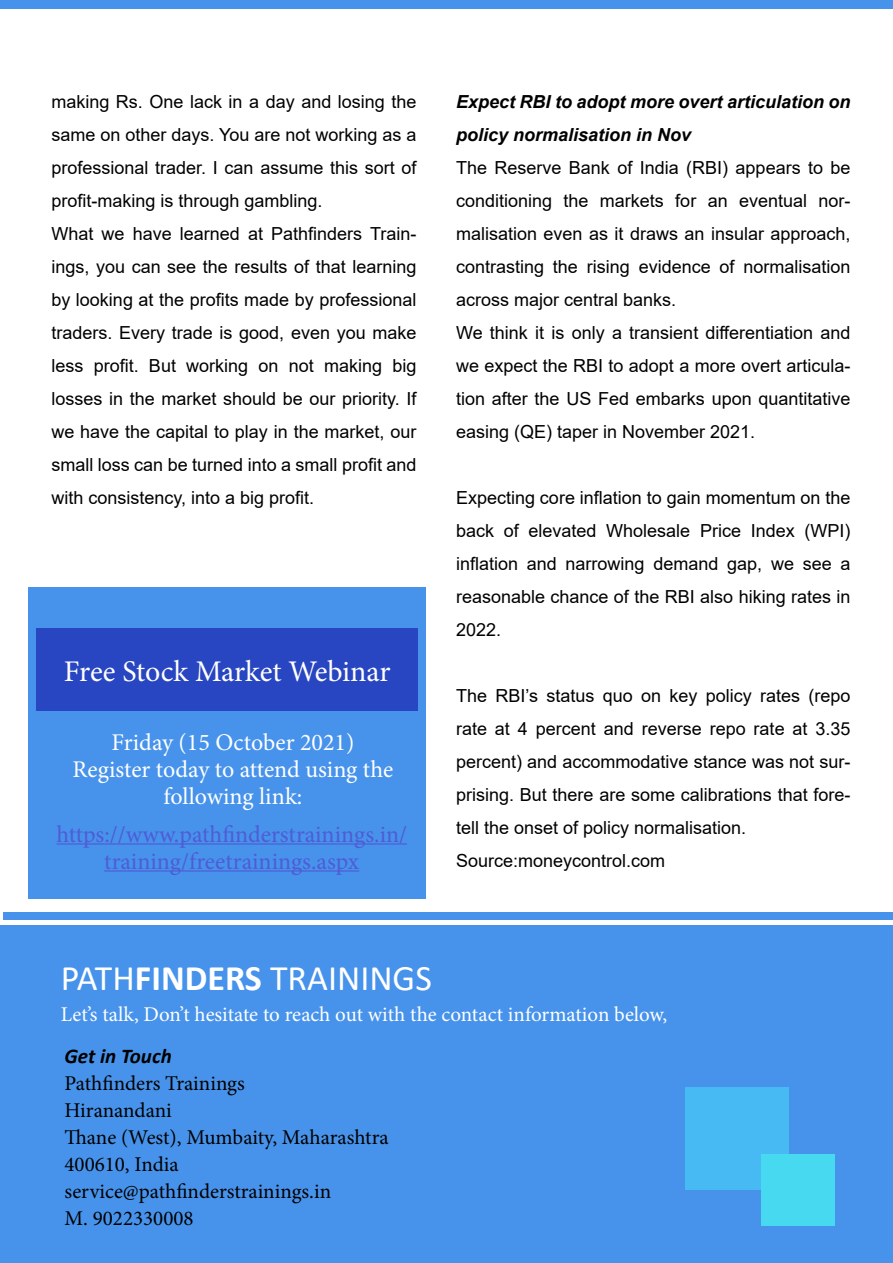
<style>
.page{position:relative;width:893px;height:1263px;background:#fff}
.page>*{position:absolute;margin:0;border:0;box-sizing:border-box;transform-origin:0 0}
.t1{font:36px "Calibri";color:#fff}
.t2{font:30px "Minion Pro";letter-spacing:-.01em;color:#fff}
.t3{font:24px/27px "Minion Pro";color:#fff;text-align:center}
.t4{font:24px/27px "Minion Pro";color:#4f5cd6;text-align:center}
.t5{font:21px/27px "Minion Pro";color:#000}
.t6{font:21px "Minion Pro";color:#fff}
.t7{font:italic 700 21px "Calibri";color:#000}
.t8{font:18px/33px "Arial";color:#000;text-align:justify}
.t9{font:italic 700 18px/33px "Arial";color:#000}
.s1{font-weight:700}
</style>
<div class="page">
<div style="left:0;top:0;width:893px;height:8px;background:#4793eb"></div>
<div style="left:0;top:926px;width:893px;height:337px;background:#4793eb"></div>
<div style="left:3px;top:912px;width:890px;height:7px;background:#4793eb"></div>
<div style="left:685px;top:1087px;width:103px;height:102px;background:#47baf3"></div>
<div style="left:761px;top:1154px;width:73px;height:71px;background:#47d9ef"></div>
<div style="left:28px;top:587px;width:398px;height:311px;background:#4793eb"></div>
<div style="left:37px;top:629px;width:381px;height:82px;background:#2946c2"></div>
<hr style="left:57px;top:843px;width:350px;height:1px;background:#4f5cd6">
<hr style="left:104px;top:870px;width:255px;height:1px;background:#4f5cd6">
<p class="t8" style="left:51px;top:85px;width:367px">making Rs. One lack in a day and losing the same on other days. You are not working as a professional trader. I can assume this sort of profit-making is through gambling.</p>
<p class="t8" style="left:51px;top:217px;width:367px">What we have learned at Pathfinders Train&shy;ings, you can see the results of that learning by looking at the profits made by professional traders. Every trade is good, even you make less profit. But working on not making big losses in the market should be our priority. If we have the capital to play in the market, our small loss can be turned into a small profit and with consistency, into a big profit.</p>
<p class="t2" style="left:64px;top:651px;width:328px">Free Stock Market Webinar</p>
<p class="t3" style="left:112px;top:728px;width:244px">Friday (15 October 2021)</p>
<p class="t3" style="left:73px;top:755px;width:322px">Register today to attend using the following link:</p>
<p class="t4" style="left:57px;top:820px;width:352px">https://www.pathfinderstrainings.in/ training/freetrainings.aspx</p>
<p class="t9" style="left:456px;top:86px;width:396px">Expect RBI to adopt more overt articulation on policy normalisation in Nov</p>
<p class="t8" style="left:456px;top:151px;width:396px">The Reserve Bank of India (RBI) appears to be conditioning the markets for an eventual nor&shy;malisation even as it draws an insular approach, contrasting the rising evidence of normalisation across major central banks.</p>
<p class="t8" style="left:456px;top:316px;width:396px">We think it is only a transient differentiation and we expect the RBI to adopt a more overt articula&shy;tion after the US Fed embarks upon quantitative easing (QE) taper in November 2021.</p>
<p class="t8" style="left:456px;top:481px;width:396px">Expecting core inflation to gain momentum on the back of elevated Wholesale Price Index (WPI) inflation and narrowing demand gap, we see a reasonable chance of the RBI also hiking rates in 2022.</p>
<p class="t8" style="left:456px;top:679px;width:396px">The RBI’s status quo on key policy rates (repo rate at 4 percent and reverse repo rate at 3.35 percent) and accommodative stance was not sur&shy;prising. But there are some calibrations that fore&shy;tell the onset of policy normalisation.</p>
<p class="t8" style="left:456px;top:844px;width:211px">Source:moneycontrol.com</p>
<p class="t1" style="left:61px;top:953px;width:372px">PATH<span class="s1">FINDERS</span> TRAININGS</p>
<p class="t6" style="left:61px;top:1000px;width:608px">Let’s talk, Don’t hesitate to reach out with the contact information below,</p>
<p class="t7" style="left:64px;top:1041px;width:109px">Get in Touch</p>
<p class="t5" style="left:64px;top:1070px;width:182px">Pathfinders Trainings</p>
<p class="t5" style="left:64px;top:1097px;width:109px">Hiranandani</p>
<p class="t5" style="left:64px;top:1124px;width:326px">Thane (West), Mumbaity, Maharashtra<br>400610, India</p>
<p class="t5" style="left:64px;top:1178px;width:268px">service@pathfinderstrainings.in</p>
<p class="t5" style="left:64px;top:1205px;width:131px">M. 9022330008</p>
</div>
